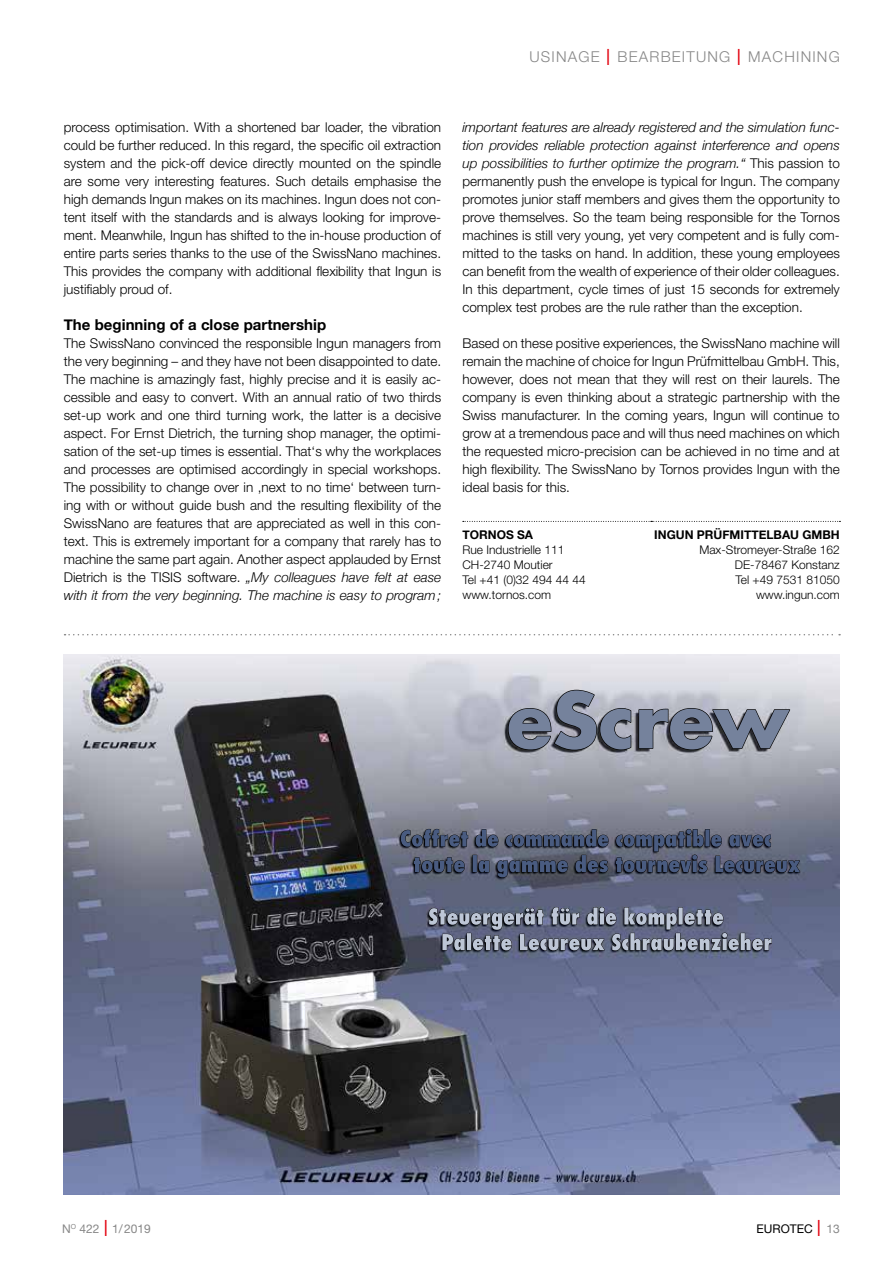
<style>
.page{position:relative;width:893px;height:1263px;background:#fff}
.page>*{position:absolute;margin:0;border:0;box-sizing:border-box;transform-origin:0 0}
.t1{font:700 15px "Helvetica Neue";color:#000}
.t2{font:300 15px "Helvetica Neue";letter-spacing:.08em;color:#878787}
.t3{font:300 13.5px/18px "Helvetica Neue";color:#000;text-align:justify}
.t4{font:300 12px/15px "Helvetica Neue";color:#000}
.t5{font:700 12px "Helvetica Neue";color:#000}
.t6{font:12px "Helvetica Neue";color:#878787}
.t7{font:12px "Helvetica Neue";color:#000}
.s1{font-stretch:condensed;font-size:22.5px;color:#e30613}
.s2{font-style:italic}
.s3{font-weight:300;font-stretch:condensed;font-size:22.5px;color:#e30613}
.s4{color:#878787}
</style>
<div class="page">
<img style="left:64px;top:654px;width:776px;height:540px">
<img style="left:508px;top:690px;width:205px;height:60px">
<img style="left:429px;top:907px;width:254px;height:18px">
<img style="left:424px;top:829px;width:286px;height:18px">
<svg style="left:65px;top:634px;width:775px;height:1px"></svg>
<svg style="left:463px;top:521px;width:377px;height:1px"></svg>
<p class="t2" style="left:529px;top:47px;width:312px">USINAGE <span class="s1">I</span> BEARBEITUNG <span class="s1">I</span> MACHINING</p>
<p class="t3" style="left:64px;top:118px;width:379px">process optimisation. With a shortened bar loader, the vibration could be further reduced. In this regard, the specific oil extraction system and the pick-off device directly mounted on the spindle are some very interesting features. Such details emphasise the high demands Ingun makes on its machines. Ingun does not con&shy;tent itself with the standards and is always looking for improve&shy;ment. Meanwhile, Ingun has shifted to the in-house production of entire parts series thanks to the use of the SwissNano machines.<br>This provides the company with additional flexibility that Ingun is justifiably proud of.</p>
<p class="t1" style="left:64px;top:313px;width:264px">The beginning of a close partnership</p>
<p class="t3" style="left:64px;top:334px;width:379px">The SwissNano convinced the responsible Ingun managers from the very beginning – and they have not been disappointed to date.<br>The machine is amazingly fast, highly precise and it is easily ac&shy;cessible and easy to convert. With an annual ratio of two thirds set-up work and one third turning work, the latter is a decisive aspect. For Ernst Dietrich, the turning shop manager, the optimi&shy;sation of the set-up times is essential. That‘s why the workplaces and processes are optimised accordingly in special workshops.<br>The possibility to change over in ‚next to no time‘ between turn&shy;ing with or without guide bush and the resulting flexibility of the SwissNano are features that are appreciated as well in this con&shy;text. This is extremely important for a company that rarely has to machine the same part again. Another aspect applauded by Ernst Dietrich is the TISIS software. <span class="s2">„My colleagues have felt at ease with it from the very beginning. The machine is easy to program;</span></p>
<p class="t3" style="left:462px;top:118px;width:379px"><span class="s2">important features are already registered and the simulation func&shy;tion provides reliable protection against interference and opens up possibilities to further optimize the program.“</span> This passion to permanently push the envelope is typical for Ingun. The company promotes junior staff members and gives them the opportunity to prove themselves. So the team being responsible for the Tornos machines is still very young, yet very competent and is fully com&shy;mitted to the tasks on hand. In addition, these young employees can benefit from the wealth of experience of their older colleagues.<br>In this department, cycle times of just 15 seconds for extremely complex test probes are the rule rather than the exception.</p>
<p class="t3" style="left:462px;top:334px;width:379px">Based on these positive experiences, the SwissNano machine will remain the machine of choice for Ingun Prüfmittelbau GmbH. This, however, does not mean that they will rest on their laurels. The company is even thinking about a strategic partnership with the Swiss manufacturer. In the coming years, Ingun will continue to grow at a tremendous pace and will thus need machines on which the requested micro-precision can be achieved in no time and at high flexibility. The SwissNano by Tornos provides Ingun with the ideal basis for this.</p>
<p class="t5" style="left:462px;top:525px;width:72px">TORNOS SA</p>
<p class="t4" style="left:462px;top:542px;width:125px">Rue Industrielle 111<br>CH-2740 Moutier<br>Tel +41 (0)32 494 44 44 www.tornos.com</p>
<p class="t5" style="left:654px;top:525px;width:187px">INGUN PRÜFMITTELBAU GMBH</p>
<p class="t4" style="left:699px;top:542px;width:142px;text-align:right">Max-Stromeyer-Straße 162<br>DE-78467 Konstanz<br>Tel +49 7531 81050 www.ingun.com</p>
<p class="t6" style="left:62px;top:1221px;width:90px">N<sup>O</sup> 422 <span class="s3">I</span> 1/2019</p>
<p class="t7" style="left:756px;top:1221px;width:85px">EUROTEC <span class="s3">I</span> <span class="s4">13</span></p>
</div>
